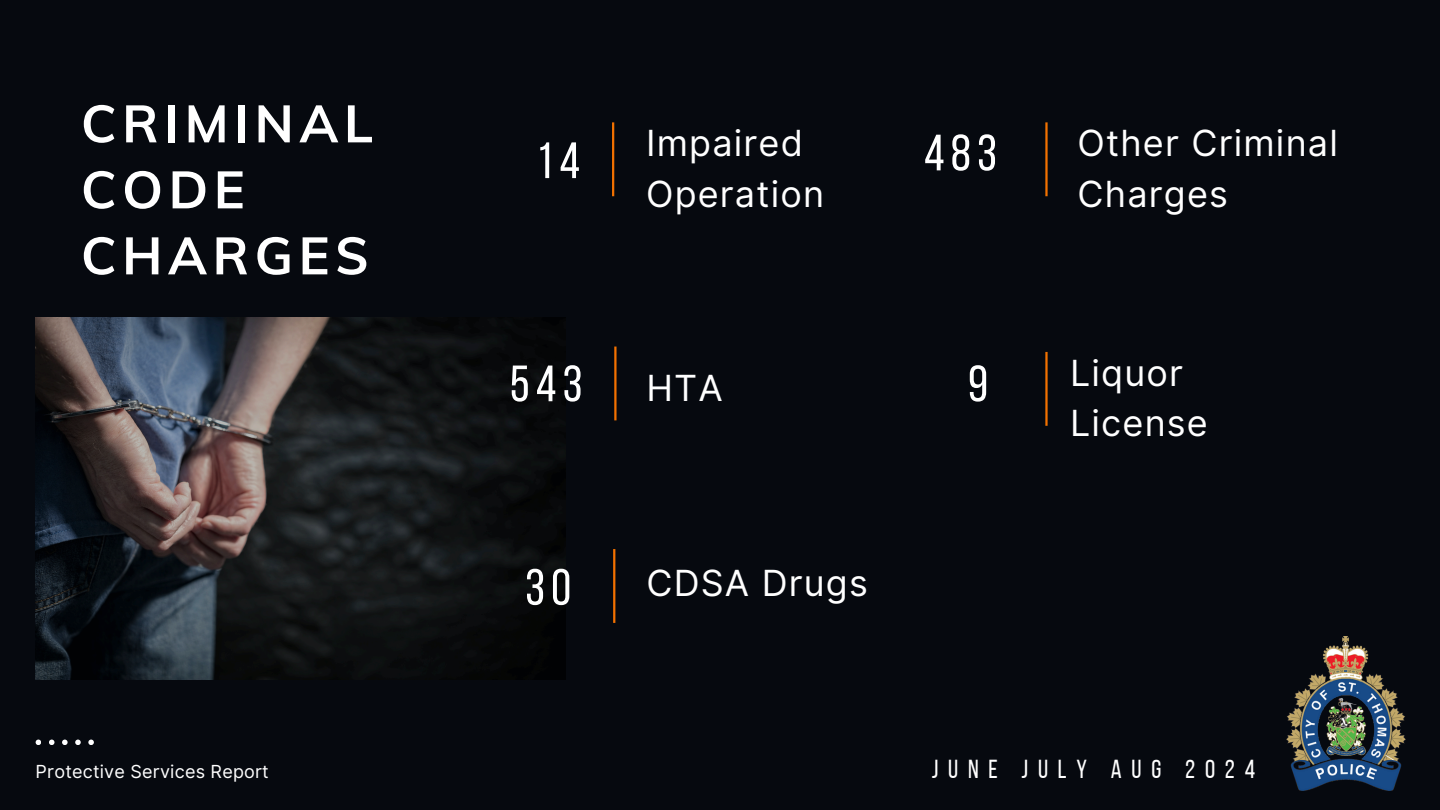
<style>
.page{position:relative;width:1440px;height:810px;background:#06090f}
.page>*{position:absolute;margin:0;border:0;box-sizing:border-box;transform-origin:0 0}
.t1{font:700 52px/66px "Muli";letter-spacing:.105em;color:#fff}
.t2{font:51px "Bebas Neue";letter-spacing:.125em;color:#fff}
.t3{font:36px/50.2px "Inter";letter-spacing:.035em;color:#fff}
.t4{font:26px "Bebas Neue";letter-spacing:.38em;color:#fff}
.t5{font:18px "Inter";letter-spacing:.015em;color:#fff}
</style>
<div class="page">
<svg style="left:36px;top:740px;width:5px;height:5px"></svg>
<svg style="left:49px;top:740px;width:6px;height:5px"></svg>
<svg style="left:62px;top:740px;width:6px;height:5px"></svg>
<svg style="left:75px;top:740px;width:6px;height:5px"></svg>
<svg style="left:88px;top:740px;width:6px;height:5px"></svg>
<hr style="left:612px;top:122px;width:2px;height:74px;background:#f27100">
<hr style="left:1045px;top:122px;width:3px;height:74px;background:#f27100">
<hr style="left:1045px;top:352px;width:3px;height:74px;background:#f27100">
<hr style="left:614px;top:347px;width:3px;height:73px;background:#f27100">
<hr style="left:613px;top:549px;width:2px;height:74px;background:#f27100">
<img style="left:36px;top:317px;width:530px;height:363px">
<img style="left:1286px;top:636px;width:120px;height:155px">
<h1 class="t1" style="left:81px;top:90px;width:294px">CRIMINAL<br>CODE<br>CHARGES</h1>
<p class="t5" style="left:36px;top:760px;width:235px">Protective Services Report</p>
<p class="t2" style="left:536px;top:140px;width:45px">14</p>
<p class="t3" style="left:646px;top:118px;width:180px">Impaired<br>Operation</p>
<h2 class="t2" style="left:924px;top:132px;width:74px">483</h2>
<h4 class="t2" style="left:510px;top:363px;width:74px">543</h4>
<p class="t2" style="left:968px;top:363px;width:21px">9</p>
<h2 class="t3" style="left:646px;top:363px;width:78px">HTA</h2>
<p class="t2" style="left:525px;top:567px;width:47px">30</p>
<p class="t3" style="left:646px;top:558px;width:223px">CDSA Drugs</p>
<p class="t3" style="left:1078px;top:118px;width:262px">Other Criminal<br>Charges</p>
<h4 class="t3" style="left:1070px;top:348px;width:139px">Liquor<br>License</h4>
<p class="t4" style="left:932px;top:758px;width:325px">JUNE JULY AUG 2024</p>
</div>
